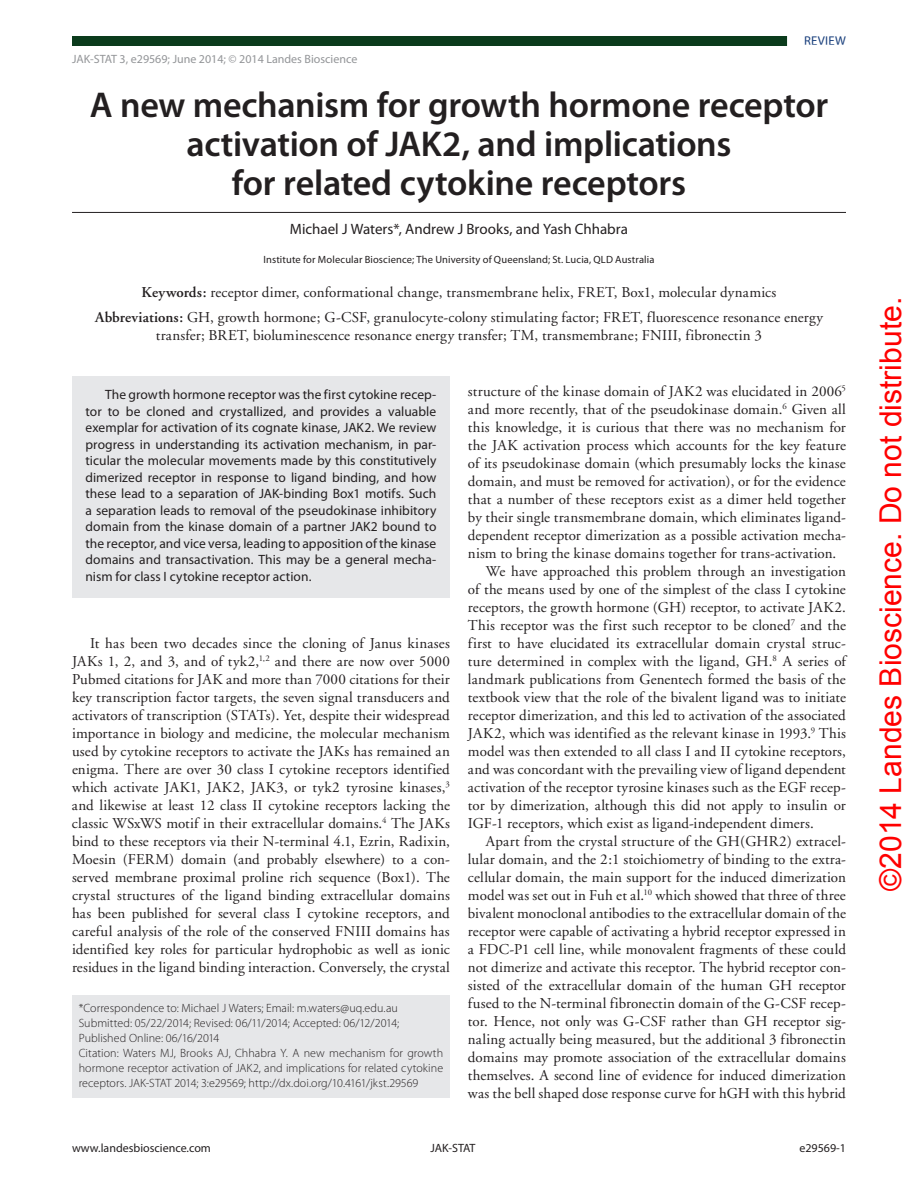
<style>
.page{position:relative;width:918px;height:1188px;background:#fff}
.page>*{position:absolute;margin:0;border:0;box-sizing:border-box;transform-origin:0 0}
.t1{font:600 36px/39px "Myriad Pro";letter-spacing:-.01em;color:#231f20;text-align:center}
.t2{font:30.15px "Arial";color:#f00}
.t3{font:15px/18px "Adobe Garamond";letter-spacing:.01em;color:#231f20;text-align:justify}
.t4{font:15px "Myriad Pro";color:#231f20}
.t5{font:13.5px/16.5px "Myriad Pro";letter-spacing:.005em;color:#231f20;text-align:justify}
.t6{font:12.75px "Myriad Pro";letter-spacing:.02em;color:#193f7c}
.t7{font:300 12px/15px "Myriad Pro";letter-spacing:.005em;color:#231f20}
.t8{font:12px "Myriad Pro";color:#939598}
.t9{font:12px "Myriad Pro";color:#231f20}
.t10{font:10.5px "Myriad Pro";letter-spacing:.01em;color:#231f20}
.s1{font-weight:600}
</style>
<div class="page">
<div style="left:72px;top:36px;width:774px;height:10px;background:#0b3b1c"></div>
<svg style="left:787px;top:36px;width:59px;height:10px"></svg>
<div style="left:72px;top:996px;width:378px;height:102px;background:#e6e7e9"></div>
<hr style="left:72px;top:212px;width:774px;height:1px;background:#231f20">
<div style="left:72px;top:376px;width:378px;height:221px;background:#e6e7e9"></div>
<p class="t8" style="left:72px;top:52px;width:287px">JAK-STAT 3, e29569; June 2014; © 2014 Landes Bioscience</p>
<p class="t6" style="left:804px;top:33px;width:43px">Review</p>
<h1 class="t1" style="left:90px;top:85px;width:740px">A new mechanism for growth hormone receptor activation of JAK2, and implications<br>for related cytokine receptors</h1>
<p class="t4" style="left:290px;top:220px;width:340px">Michael J Waters*, Andrew J Brooks, and Yash Chhabra</p>
<p class="t10" style="left:264px;top:253px;width:392px">Institute for Molecular Bioscience; The University of Queensland; St. Lucia, QLD Australia</p>
<p class="t3" style="left:95px;top:280px;width:729px;line-height:24.8px;text-align:center"><span class="s1">Keywords:</span> receptor dimer, conformational change, transmembrane helix, FRET, Box1, molecular dynamics<br><span class="s1">Abbreviations:</span> GH, growth hormone; G-CSF, granulocyte-colony stimulating factor; FRET, fluorescence resonance energy</p>
<p class="t3" style="left:156px;top:326px;width:608px">transfer; BRET, bioluminescence resonance energy transfer; TM, transmembrane; FNIII, fibronectin 3</p>
<p class="t5" style="left:86px;top:386px;width:352px;text-indent:19px">The growth hormone receptor was the first cytokine recep&shy;tor to be cloned and crystallized, and provides a valuable exemplar for activation of its cognate kinase, JAK2. We review progress in understanding its activation mechanism, in par&shy;ticular the molecular movements made by this constitutively dimerized receptor in response to ligand binding, and how these lead to a separation of JAK-binding Box1 motifs. Such a separation leads to removal of the pseudokinase inhibitory domain from the kinase domain of a partner JAK2 bound to the receptor, and vice versa, leading to apposition of the kinase domains and transactivation. This may be a general mecha&shy;nism for class I cytokine receptor action.</p>
<p class="t3" style="left:72px;top:635px;width:380px;text-indent:18px">It has been two decades since the cloning of Janus kinases JAKs 1, 2, and 3, and of tyk2,<sup>1,2</sup> and there are now over 5000<br>Pubmed citations for JAK and more than 7000 citations for their key transcription factor targets, the seven signal transducers and activators of transcription (STATs). Yet, despite their widespread importance in biology and medicine, the molecular mechanism used by cytokine receptors to activate the JAKs has remained an enigma. There are over 30 class I cytokine receptors identified which activate JAK1, JAK2, JAK3, or tyk2 tyrosine kinases,<sup>3 </sup>and likewise at least 12 class II cytokine receptors lacking the classic WSxWS motif in their extracellular domains.<sup>4</sup> The JAKs bind to these receptors via their N-terminal 4.1, Ezrin, Radixin, Moesin (FERM) domain (and probably elsewhere) to a con&shy;served membrane proximal proline rich sequence (Box1). The crystal structures of the ligand binding extracellular domains has been published for several class I cytokine receptors, and careful analysis of the role of the conserved FNIII domains has identified key roles for particular hydrophobic as well as ionic residues in the ligand binding interaction. Conversely, the crystal</p>
<p class="t7" style="left:79px;top:1000px;width:366px">*Correspondence to: Michael J Waters; Email: m.waters@uq.edu.au Submitted: 05/22/2014; Revised: 06/11/2014; Accepted: 06/12/2014; Published Online: 06/16/2014<br>Citation: Waters MJ, Brooks AJ, Chhabra Y. A new mechanism for growth hormone receptor activation of JAK2, and implications for related cytokine receptors. JAK-STAT 2014; 3:e29569; http://dx.doi.org/10.4161/jkst.29569</p>
<p class="t3" style="left:468px;top:383px;width:379px">structure of the kinase domain of JAK2 was elucidated in 2006<sup>5</sup></p>
<p class="t3" style="left:468px;top:401px;width:379px">and more recently, that of the pseudokinase domain.<sup>6</sup> Given all</p>
<p class="t3" style="left:468px;top:419px;width:379px">this knowledge, it is curious that there was no mechanism for</p>
<p class="t3" style="left:468px;top:437px;width:379px">the JAK activation process which accounts for the key feature</p>
<p class="t3" style="left:468px;top:455px;width:379px">of its pseudokinase domain (which presumably locks the kinase</p>
<p class="t3" style="left:468px;top:473px;width:379px">domain, and must be removed for activation), or for the evidence</p>
<p class="t3" style="left:468px;top:491px;width:379px">that a number of these receptors exist as a dimer held together</p>
<p class="t3" style="left:468px;top:509px;width:379px">by their single transmembrane domain, which eliminates ligand-</p>
<p class="t3" style="left:468px;top:527px;width:379px">dependent receptor dimerization as a possible activation mecha-</p>
<p class="t3" style="left:468px;top:545px;width:370px">nism to bring the kinase domains together for trans-activation.</p>
<p class="t3" style="left:486px;top:563px;width:361px">We have approached this problem through an investigation</p>
<p class="t3" style="left:468px;top:581px;width:379px">of the means used by one of the simplest of the class I cytokine</p>
<p class="t3" style="left:468px;top:599px;width:379px">receptors, the growth hormone (GH) receptor, to activate JAK2.</p>
<p class="t3" style="left:468px;top:617px;width:379px">This receptor was the first such receptor to be cloned<sup>7</sup> and the</p>
<p class="t3" style="left:468px;top:635px;width:379px">first to have elucidated its extracellular domain crystal struc-</p>
<p class="t3" style="left:468px;top:653px;width:379px">ture determined in complex with the ligand, GH.<sup>8</sup> A series of</p>
<p class="t3" style="left:468px;top:671px;width:379px">landmark publications from Genentech formed the basis of the</p>
<p class="t3" style="left:468px;top:689px;width:379px">textbook view that the role of the bivalent ligand was to initiate</p>
<p class="t3" style="left:468px;top:707px;width:379px">receptor dimerization, and this led to activation of the associated</p>
<p class="t3" style="left:468px;top:725px;width:379px">JAK2, which was identified as the relevant kinase in 1993.<sup>9</sup> This</p>
<p class="t3" style="left:468px;top:743px;width:379px">model was then extended to all class I and II cytokine receptors,</p>
<p class="t3" style="left:468px;top:761px;width:379px">and was concordant with the prevailing view of ligand dependent</p>
<p class="t3" style="left:468px;top:779px;width:379px">activation of the receptor tyrosine kinases such as the EGF recep-</p>
<p class="t3" style="left:468px;top:797px;width:379px">tor by dimerization, although this did not apply to insulin or</p>
<p class="t3" style="left:468px;top:815px;width:347px">IGF-1 receptors, which exist as ligand-independent dimers.</p>
<p class="t3" style="left:486px;top:833px;width:361px">Apart from the crystal structure of the GH(GHR2) extracel-</p>
<p class="t3" style="left:468px;top:851px;width:379px">lular domain, and the 2:1 stoichiometry of binding to the extra-</p>
<p class="t3" style="left:468px;top:869px;width:379px">cellular domain, the main support for the induced dimerization</p>
<p class="t3" style="left:468px;top:887px;width:379px">model was set out in Fuh et al.<sup>10</sup> which showed that three of three</p>
<p class="t3" style="left:468px;top:905px;width:380px">bivalent monoclonal antibodies to the extracellular domain of the</p>
<p class="t3" style="left:468px;top:923px;width:379px">receptor were capable of activating a hybrid receptor expressed in</p>
<p class="t3" style="left:468px;top:941px;width:379px">a FDC-P1 cell line, while monovalent fragments of these could</p>
<p class="t3" style="left:468px;top:959px;width:379px">not dimerize and activate this receptor. The hybrid receptor con-</p>
<p class="t3" style="left:468px;top:977px;width:379px">sisted of the extracellular domain of the human GH receptor</p>
<p class="t3" style="left:468px;top:995px;width:379px">fused to the N-terminal fibronectin domain of the G-CSF recep-</p>
<p class="t3" style="left:468px;top:1013px;width:379px">tor. Hence, not only was G-CSF rather than GH receptor sig-</p>
<p class="t3" style="left:468px;top:1031px;width:379px">naling actually being measured, but the additional 3 fibronectin</p>
<p class="t3" style="left:468px;top:1049px;width:379px">domains may promote association of the extracellular domains</p>
<p class="t3" style="left:468px;top:1067px;width:379px">themselves. A second line of evidence for induced dimerization</p>
<p class="t3" style="left:468px;top:1085px;width:379px">was the bell shaped dose response curve for hGH with this hybrid</p>
<p class="t9" style="left:72px;top:1141px;width:140px">www.landesbioscience.com</p>
<p class="t9" style="left:430px;top:1141px;width:47px">JAK-STAT</p>
<p class="t9" style="left:799px;top:1141px;width:48px">e29569-1</p>
<h2 class="t2" style="left:871px;top:891px;width:595px;rotate:-90deg">©2014 Landes Bioscience. Do not distribute.</h2>
</div>
